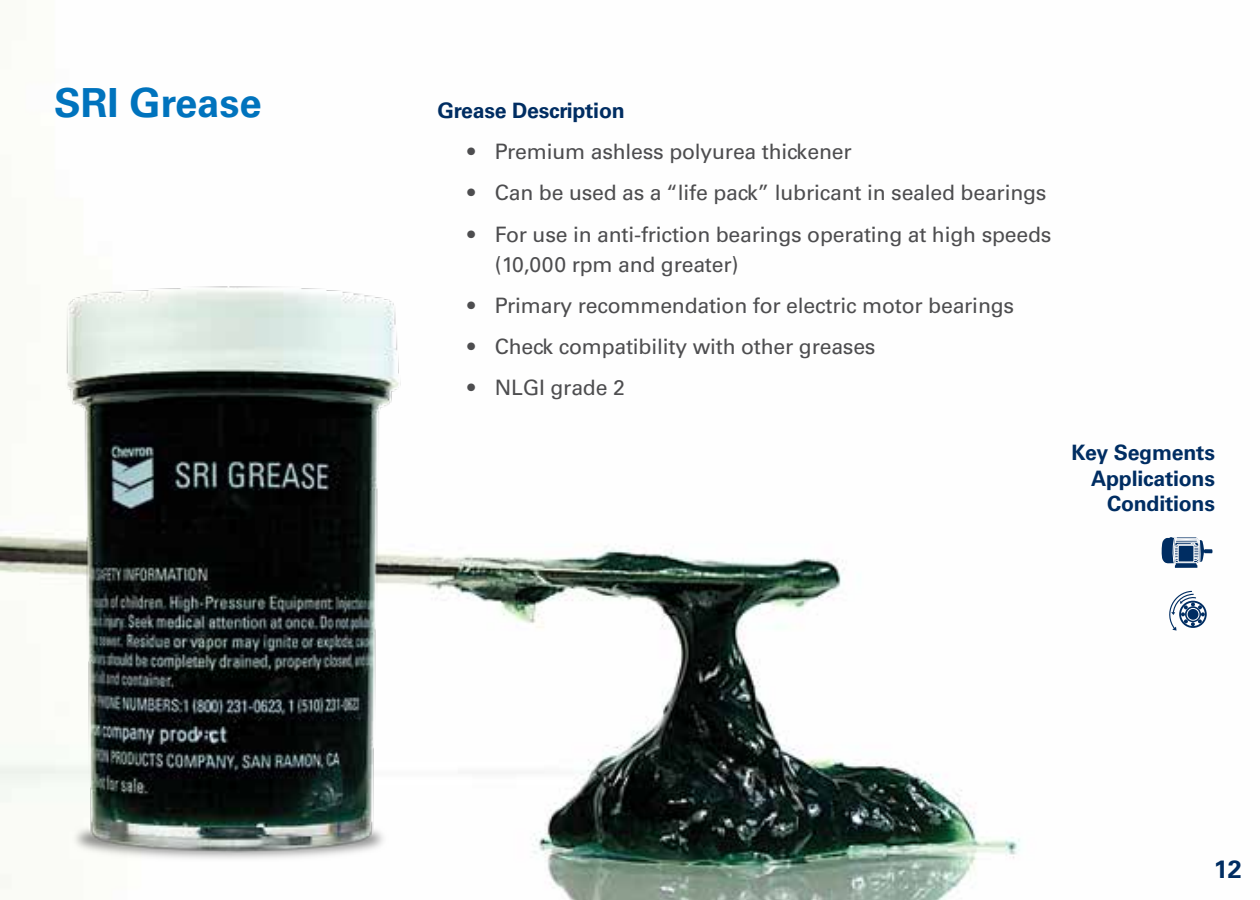
<style>
.page{position:relative;width:1260px;height:900px;background:#fff}
.page>*{position:absolute;margin:0;border:0;box-sizing:border-box;transform-origin:0 0}
.t1{font:700 40px "Univers LT Std";color:#0073bd}
.t2{font:700 25px "Univers LT Std";color:#002d62}
.t3{font:21.25px/30px "Univers LT Std";letter-spacing:-.01em;color:#4d4d4f}
.t4{font:700 21.25px/25.5px "Univers LT Std";letter-spacing:-.01em;color:#002d62;text-align:right}
</style>
<div class="page">
<img style="left:0;top:533px;width:1207px;height:367px">
<img style="left:27px;top:286px;width:428px;height:614px">
<svg style="left:1161px;top:537px;width:52px;height:31px"></svg>
<div style="left:1179px;top:601px;width:28px;height:27px;border:2px solid #002d62;border-radius:50%"></div>
<svg style="left:1169px;top:590px;width:36px;height:41px"></svg>
<h1 class="t1" style="left:54px;top:79px;width:209px">SRI Grease</h1>
<p class="t4" style="left:437px;top:98px;width:189px">Grease Description</p>
<p class="t3" style="left:467px;top:137px;width:386px">• Premium ashless polyurea thickener</p>
<p class="t3" style="left:467px;top:178px;width:581px">• Can be used as a “life pack” lubricant in sealed bearings</p>
<p class="t3" style="left:495px;top:219px;width:558px;text-indent:-27px">• For use in anti-friction bearings operating at high speeds (10,000 rpm and greater)</p>
<p class="t3" style="left:467px;top:290px;width:548px">• Primary recommendation for electric motor bearings</p>
<p class="t3" style="left:467px;top:332px;width:410px">• Check compatibility with other greases</p>
<p class="t3" style="left:467px;top:373px;width:159px">• NLGI grade 2</p>
<p class="t4" style="left:1072px;top:440px;width:145px">Key Segments<br>Applications<br>Conditions</p>
<p class="t2" style="left:1214px;top:854px;width:29px">12</p>
</div>
